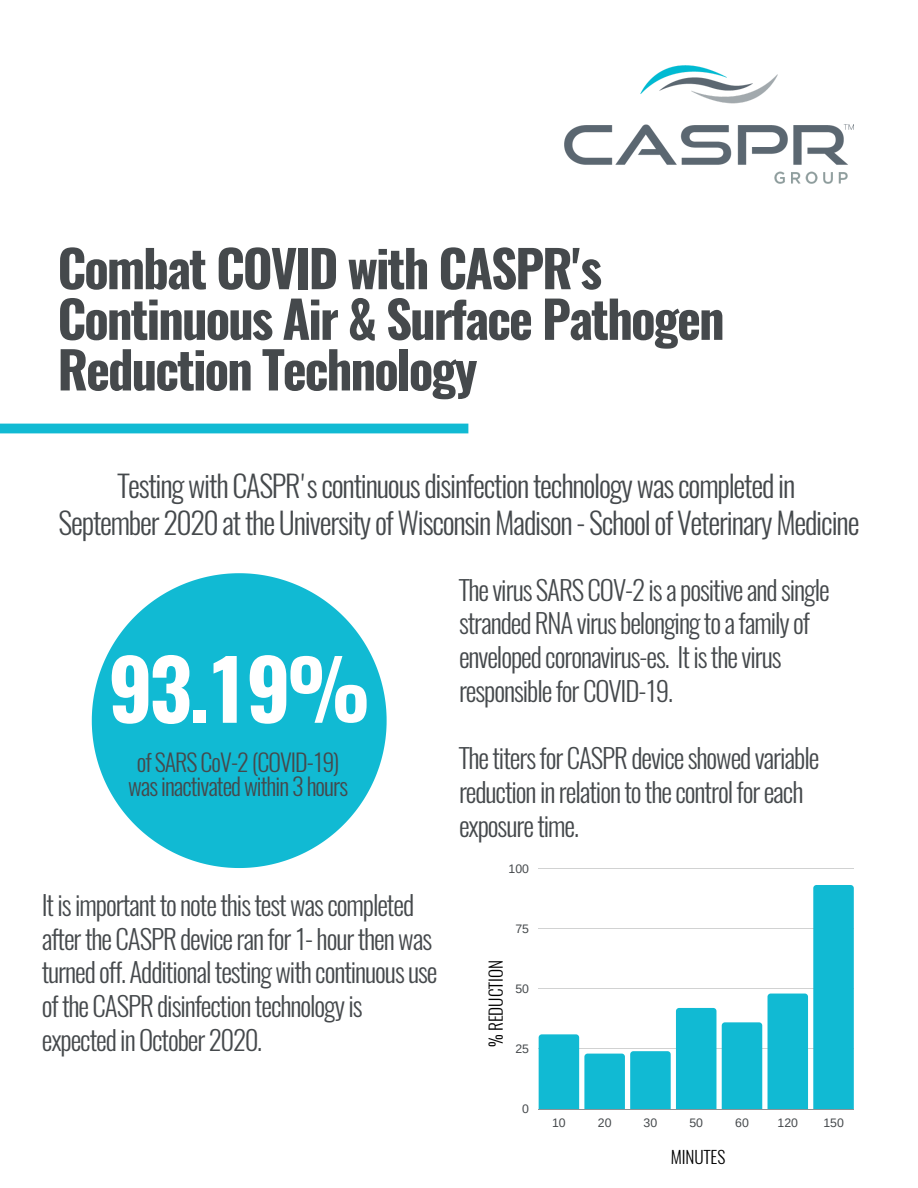
<style>
.page{position:relative;width:918px;height:1188px;background:#fff}
.page>*{position:absolute;margin:0;border:0;box-sizing:border-box;transform-origin:0 0}
.t1{font:700 212.4px "Oswald";color:#fff}
.t2{font:700 82.5px "Oswald";color:#fff}
.t3{font:700 51px/50.7px "Oswald";letter-spacing:-.04em;color:#45494c}
.t4{font:300 30px/37.2px "Oswald";letter-spacing:-.04em;color:#45494c;text-align:center}
.t5{font:300 27px/33.8px "Oswald";letter-spacing:-.04em;color:#45494c}
.t6{font:300 24px/23.7px "Oswald";letter-spacing:-.04em;color:#45494c;text-align:center}
.t7{font:300 17.25px "Oswald";color:#000}
.t8{font:12.3px "Arimo";color:#45494c}
</style>
<div class="page">
<hr style="left:539px;top:869px;width:315px;height:1px;background:#45494c">
<hr style="left:539px;top:929px;width:315px;height:1px;background:#45494c">
<hr style="left:539px;top:989px;width:315px;height:1px;background:#45494c">
<hr style="left:539px;top:1049px;width:315px;height:1px;background:#45494c">
<hr style="left:539px;top:1109px;width:315px;height:1px;background:#45494c">
<svg style="left:539px;top:1008px;width:177px;height:101px"></svg>
<div style="left:722px;top:1022px;width:40px;height:87px;background:#11bad3"></div>
<svg style="left:768px;top:885px;width:86px;height:224px"></svg>
<div style="left:0;top:424px;width:468px;height:9px;background:#11bad3"></div>
<img style="left:565px;top:65px;width:289px;height:119px">
<svg style="left:92px;top:573px;width:295px;height:295px;fill:#11bad3"></svg>
<h3 class="t3" style="left:58px;top:243px;width:669px">Combat COVID with CASPR's<br>Continuous Air &amp; Surface Pathogen<br>Reduction Technology</h3>
<p class="t4" style="left:58px;top:467px;width:803px">Testing with CASPR's continuous disinfection technology was completed in<br>September 2020 at the University of Wisconsin Madison - School of Veterinary Medicine</p>
<h1 class="t1" style="left:148px;top:527px;width:216px">%</h1>
<h2 class="t2" style="left:108px;top:633px;width:264px">93.19%</h2>
<p class="t6" style="left:128px;top:751px;width:222px">of SARS CoV-2 (COVID-19) was inactivated within 3 hours</p>
<p class="t5" style="left:42px;top:888px;width:397px">It is important to note this test was completed after the CASPR device ran for 1- hour then was turned off. Additional testing with continuous use of the CASPR disinfection technology is expected in October 2020.</p>
<p class="t5" style="left:459px;top:573px;width:372px">The virus SARS COV-2 is a positive and single stranded RNA virus belonging to a family of enveloped coronavirus-es. It is the virus responsible for COVID-19.</p>
<p class="t5" style="left:459px;top:741px;width:362px">The titers for CASPR device showed variable reduction in relation to the control for each exposure time.</p>
<p class="t8" style="left:509px;top:862px;width:22px">100</p>
<p class="t7" style="left:484px;top:1047px;width:89px;rotate:-90deg">% REDUCTION</p>
<p class="t8" style="left:515px;top:922px;width:15px">75</p>
<p class="t8" style="left:515px;top:982px;width:15px">50</p>
<p class="t8" style="left:515px;top:1042px;width:15px">25</p>
<p class="t8" style="left:522px;top:1102px;width:8px">0</p>
<p class="t8" style="left:552px;top:1115px;width:15px">10</p>
<p class="t8" style="left:598px;top:1115px;width:15px">20</p>
<p class="t8" style="left:644px;top:1115px;width:15px">30</p>
<p class="t8" style="left:689px;top:1115px;width:15px">50</p>
<p class="t8" style="left:735px;top:1115px;width:15px">60</p>
<p class="t8" style="left:778px;top:1115px;width:22px">120</p>
<p class="t8" style="left:823px;top:1115px;width:22px">150</p>
<p class="t7" style="left:671px;top:1146px;width:56px">MINUTES</p>
</div>
